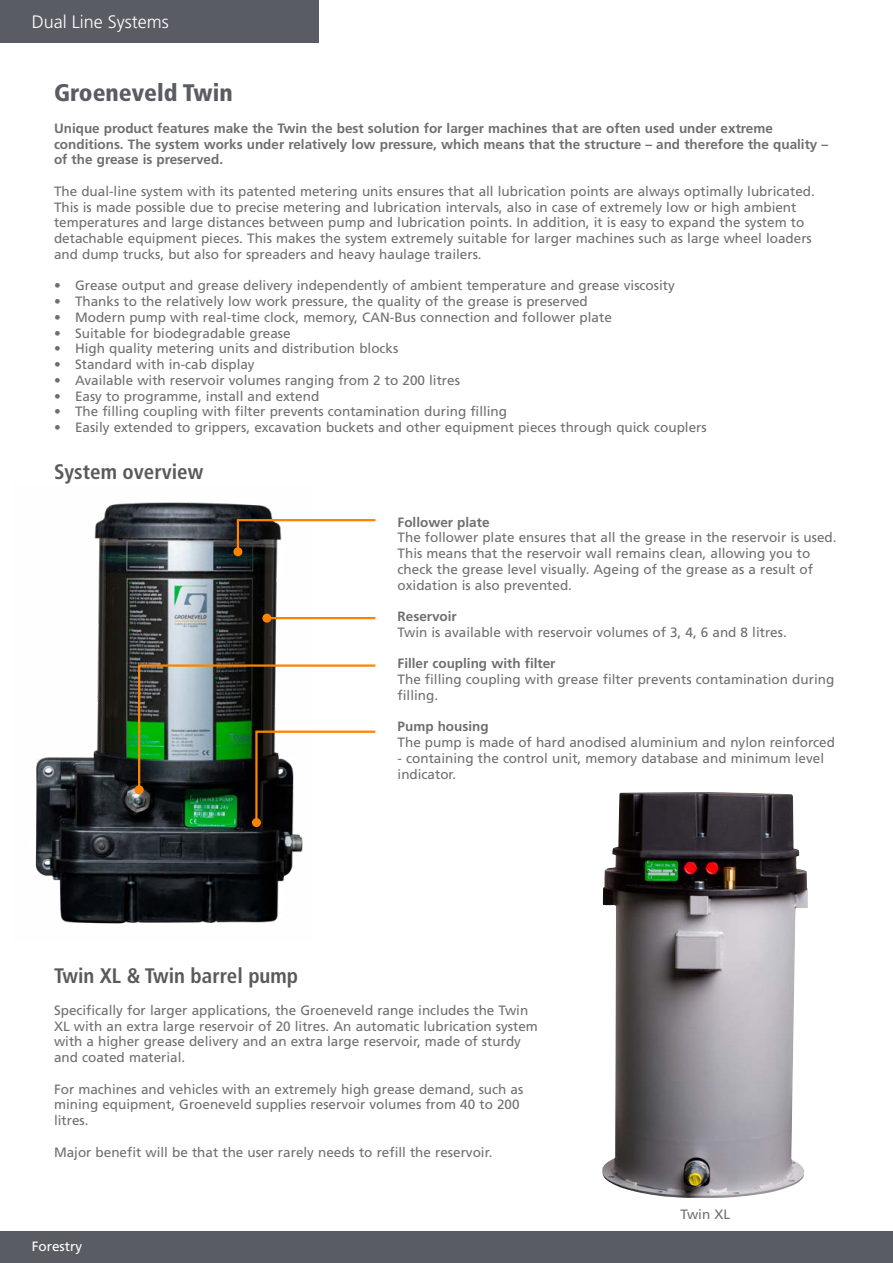
<style>
.page{position:relative;width:893px;height:1263px;background:#fff}
.page>*{position:absolute;margin:0;border:0;box-sizing:border-box;transform-origin:0 0}
.t1{font:900 condensed 24px "Frutiger LT Std";color:#5a5c63}
.t2{font:700 condensed 21px "Frutiger LT Std";color:#5a5a59}
.t3{font:300 18px "Frutiger LT Std";color:#fff}
.t4{font:13.5px/15.8px "Frutiger LT Std";color:#706f6f}
.t5{font:700 13.5px/15.8px "Frutiger LT Std";color:#706f6f}
.t6{font:13.5px "Frutiger LT Std";color:#fff}
</style>
<div class="page">
<img style="left:35px;top:502px;width:278px;height:422px">
<hr style="left:267px;top:617px;width:108px;height:2px;background:#ff8300">
<div style="left:262px;top:614px;width:9px;height:9px;background:#ff8300;border-radius:50%"></div>
<div style="left:135px;top:785px;width:9px;height:9px;background:#ff8300;border-radius:50%"></div>
<svg style="left:137px;top:663px;width:239px;height:162px"></svg>
<div style="left:252px;top:818px;width:9px;height:9px;background:#ff8300;border-radius:50%"></div>
<svg style="left:236px;top:518px;width:140px;height:36px"></svg>
<div style="left:233px;top:547px;width:9px;height:9px;background:#ff8300;border-radius:50%"></div>
<img style="left:602px;top:792px;width:206px;height:406px">
<div style="left:0;top:1231px;width:893px;height:32px;background:#5a5c63"></div>
<div style="left:0;top:0;width:319px;height:43px;background:#5a5c63"></div>
<h3 class="t3" style="left:32px;top:12px;width:138px">Dual Line Systems</h3>
<h1 class="t1" style="left:54px;top:78px;width:180px">Groeneveld Twin</h1>
<p class="t5" style="left:54px;top:120px;width:776px">Unique product features make the Twin the best solution for larger machines that are often used under extreme conditions. The system works under relatively low pressure, which means that the structure – and therefore the quality – of the grease is preserved.</p>
<p class="t4" style="left:54px;top:183px;width:762px">The dual-line system with its patented metering units ensures that all lubrication points are always optimally lubricated.<br>This is made possible due to precise metering and lubrication intervals, also in case of extremely low or high ambient temperatures and large distances between pump and lubrication points. In addition, it is easy to expand the system to detachable equipment pieces. This makes the system extremely suitable for larger machines such as large wheel loaders and dump trucks, but also for spreaders and heavy haulage trailers.</p>
<p class="t4" style="left:54px;top:278px;width:622px">• Grease output and grease delivery independently of ambient temperature and grease viscosity</p>
<p class="t4" style="left:54px;top:294px;width:535px">• Thanks to the relatively low work pressure, the quality of the grease is preserved</p>
<p class="t4" style="left:54px;top:309px;width:559px">• Modern pump with real-time clock, memory, CAN-Bus connection and follower plate</p>
<p class="t4" style="left:54px;top:325px;width:238px">• Suitable for biodegradable grease</p>
<p class="t4" style="left:54px;top:341px;width:346px">• High quality metering units and distribution blocks</p>
<p class="t4" style="left:54px;top:357px;width:202px">• Standard with in-cab display</p>
<p class="t4" style="left:54px;top:372px;width:407px">• Available with reservoir volumes ranging from 2 to 200 litres</p>
<p class="t4" style="left:54px;top:388px;width:267px">• Easy to programme, install and extend</p>
<p class="t4" style="left:54px;top:404px;width:455px">• The filling coupling with filter prevents contamination during filling</p>
<p class="t4" style="left:54px;top:420px;width:654px">• Easily extended to grippers, excavation buckets and other equipment pieces through quick couplers</p>
<h2 class="t2" style="left:54px;top:460px;width:151px">System overview</h2>
<p class="t5" style="left:398px;top:514px;width:93px">Follower plate</p>
<p class="t4" style="left:398px;top:530px;width:440px">The follower plate ensures that all the grease in the reservoir is used.<br>This means that the reservoir wall remains clean, allowing you to check the grease level visually. Ageing of the grease as a result of oxidation is also prevented.</p>
<p class="t5" style="left:398px;top:609px;width:61px">Reservoir</p>
<p class="t4" style="left:398px;top:624px;width:391px">Twin is available with reservoir volumes of 3, 4, 6 and 8 litres.</p>
<p class="t5" style="left:398px;top:656px;width:159px">Filler coupling with filter</p>
<p class="t4" style="left:398px;top:672px;width:438px">The filling coupling with grease filter prevents contamination during filling.</p>
<p class="t5" style="left:398px;top:719px;width:93px">Pump housing</p>
<p class="t4" style="left:398px;top:735px;width:439px">The pump is made of hard anodised aluminium and nylon reinforced</p>
<p class="t4" style="left:398px;top:750px;width:428px">- containing the control unit, memory database and minimum level indicator.</p>
<h2 class="t2" style="left:54px;top:964px;width:246px">Twin XL &amp; Twin barrel pump</h2>
<p class="t4" style="left:54px;top:1002px;width:485px">Specifically for larger applications, the Groeneveld range includes the Twin XL with an extra large reservoir of 20 litres. An automatic lubrication system with a higher grease delivery and an extra large reservoir, made of sturdy and coated material.</p>
<p class="t4" style="left:54px;top:1081px;width:471px">For machines and vehicles with an extremely high grease demand, such as mining equipment, Groeneveld supplies reservoir volumes from 40 to 200 litres.</p>
<p class="t4" style="left:54px;top:1144px;width:440px">Major benefit will be that the user rarely needs to refill the reservoir.</p>
<p class="t6" style="left:32px;top:1238px;width:52px">Forestry</p>
<p class="t4" style="left:680px;top:1206px;width:51px">Twin XL</p>
</div>
